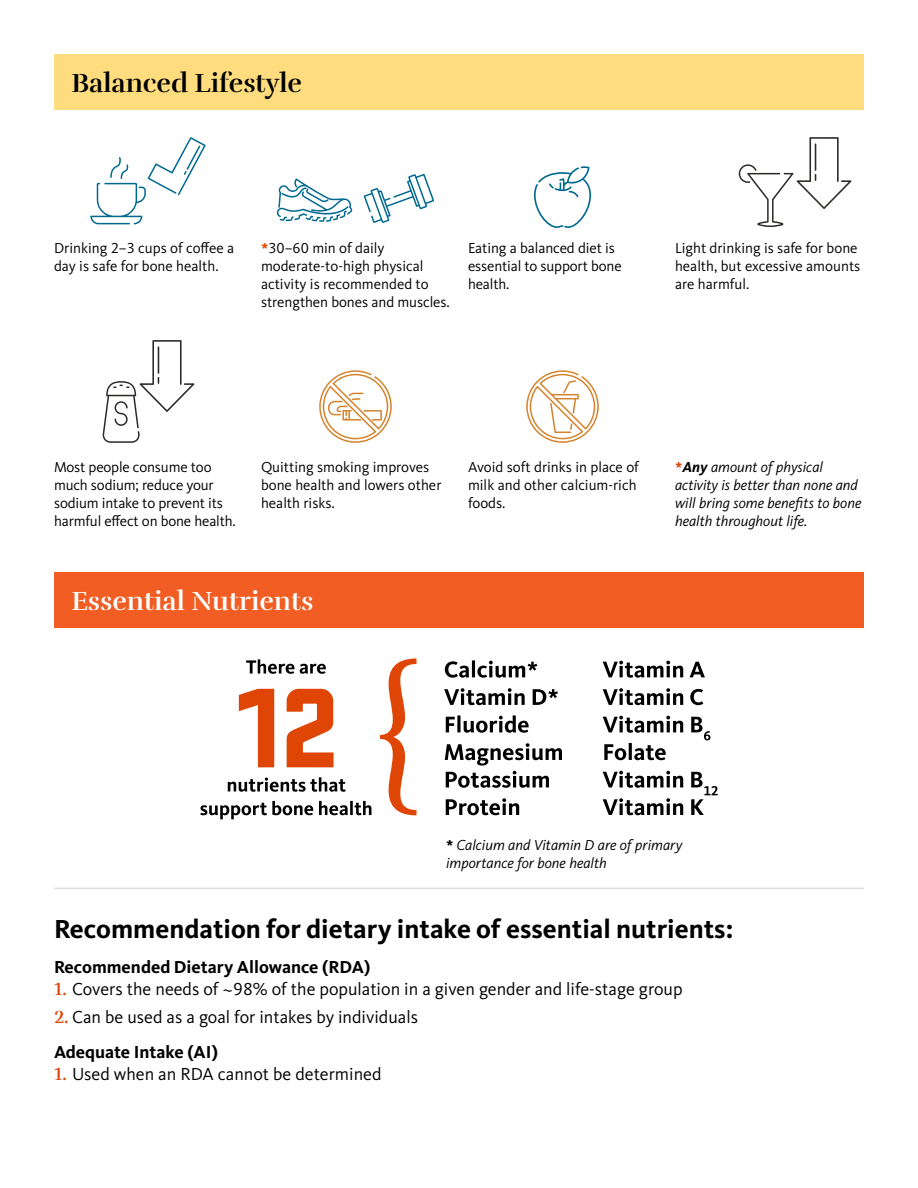
<style>
.page{position:relative;width:918px;height:1188px;background:#fff}
.page>*{position:absolute;margin:0;border:0;box-sizing:border-box;transform-origin:0 0}
.t1{font:700 27px "Kievit Pro";color:#000}
.t2{font:27px "Rufina Stencil Bold";color:#fff}
.t3{font:27px "Rufina Stencil Bold";color:#000}
.t4{font:18px/35.1px "Kievit Pro";color:#000}
.t5{font:700 18px "Kievit Pro";color:#000}
.t6{font:15px/18px "Kievit Pro";color:#000}
.t7{font:italic 15px/18px "Kievit Pro";color:#000}
.s1{font-weight:700;color:#df4505}
.s2{font-weight:700;font-style:normal;color:#df4505}
.s3{font-weight:700}
.s4{font-weight:700;font-style:normal}
.s5{font-family:"Rufina Stencil Bold";color:#df4505}
</style>
<div class="page">
<div style="left:54px;top:572px;width:810px;height:56px;background:#f15d22"></div>
<hr style="left:55px;top:888px;width:808px;height:1px;background:#dcddde">
<svg style="left:200px;top:801px;width:171px;height:18px"></svg>
<svg style="left:228px;top:777px;width:118px;height:15px"></svg>
<svg style="left:246px;top:659px;width:80px;height:15px"></svg>
<svg style="left:603px;top:771px;width:115px;height:44px"></svg>
<svg style="left:603px;top:716px;width:108px;height:44px"></svg>
<svg style="left:603px;top:688px;width:100px;height:17px"></svg>
<svg style="left:603px;top:661px;width:102px;height:17px"></svg>
<svg style="left:446px;top:798px;width:73px;height:17px"></svg>
<svg style="left:445px;top:743px;width:117px;height:45px"></svg>
<svg style="left:446px;top:715px;width:83px;height:18px"></svg>
<svg style="left:444px;top:688px;width:114px;height:17px"></svg>
<svg style="left:445px;top:660px;width:92px;height:18px"></svg>
<svg style="left:380px;top:659px;width:37px;height:156px"></svg>
<svg style="left:239px;top:689px;width:95px;height:78px"></svg>
<div style="left:54px;top:54px;width:810px;height:56px;background:#ffdd7e"></div>
<svg style="left:739px;top:137px;width:112px;height:90px"></svg>
<svg style="left:90px;top:137px;width:116px;height:87px"></svg>
<svg style="left:319px;top:370px;width:73px;height:73px"></svg>
<svg style="left:102px;top:340px;width:92px;height:103px"></svg>
<svg style="left:526px;top:370px;width:73px;height:73px"></svg>
<svg style="left:364px;top:174px;width:70px;height:49px"></svg>
<svg style="left:277px;top:179px;width:75px;height:43px"></svg>
<svg style="left:534px;top:166px;width:57px;height:62px"></svg>
<h1 class="t3" style="left:71px;top:67px;width:232px">Balanced Lifestyle</h1>
<p class="t6" style="left:54px;top:239px;width:182px">Drinking 2–3 cups of coffee a day is safe for bone health.</p>
<p class="t6" style="left:261px;top:239px;width:190px"><span class="s1">*</span>30–60 min of daily moderate-to-high physical activity is recommended to strengthen bones and muscles.</p>
<p class="t6" style="left:468px;top:239px;width:155px">Eating a balanced diet is essential to support bone health.</p>
<p class="t6" style="left:675px;top:239px;width:187px">Light drinking is safe for bone health, but excessive amounts are harmful.</p>
<p class="t6" style="left:54px;top:458px;width:183px">Most people consume too much sodium; reduce your sodium intake to prevent its harmful effect on bone health.</p>
<p class="t6" style="left:468px;top:458px;width:172px">Avoid soft drinks in place of milk and other calcium-rich foods.</p>
<p class="t7" style="left:675px;top:458px;width:188px"><span class="s2">*</span><span class="s3">Any</span> amount of physical activity is better than none and will bring some benefits to bone health throughout life.</p>
<p class="t6" style="left:261px;top:458px;width:182px">Quitting smoking improves bone health and lowers other health risks.</p>
<h1 class="t2" style="left:71px;top:585px;width:243px">Essential Nutrients</h1>
<p class="t7" style="left:446px;top:836px;width:238px"><span class="s4">*</span> Calcium and Vitamin D are of primary importance for bone health</p>
<h1 class="t1" style="left:54px;top:913px;width:681px">Recommendation for dietary intake of essential nutrients:</h1>
<p class="t5" style="left:54px;top:956px;width:318px">Recommended Dietary Allowance (RDA)</p>
<p class="t4" style="left:54px;top:971px;width:630px"><span class="s5">1.</span> Covers the needs of ~98% of the population in a given gender and life-stage group</p>
<p class="t4" style="left:54px;top:999px;width:366px"><span class="s5">2.</span> Can be used as a goal for intakes by individuals<br><span class="s3">Adequate Intake (AI)</span></p>
<p class="t4" style="left:54px;top:1056px;width:329px"><span class="s5">1.</span> Used when an RDA cannot be determined</p>
</div>
